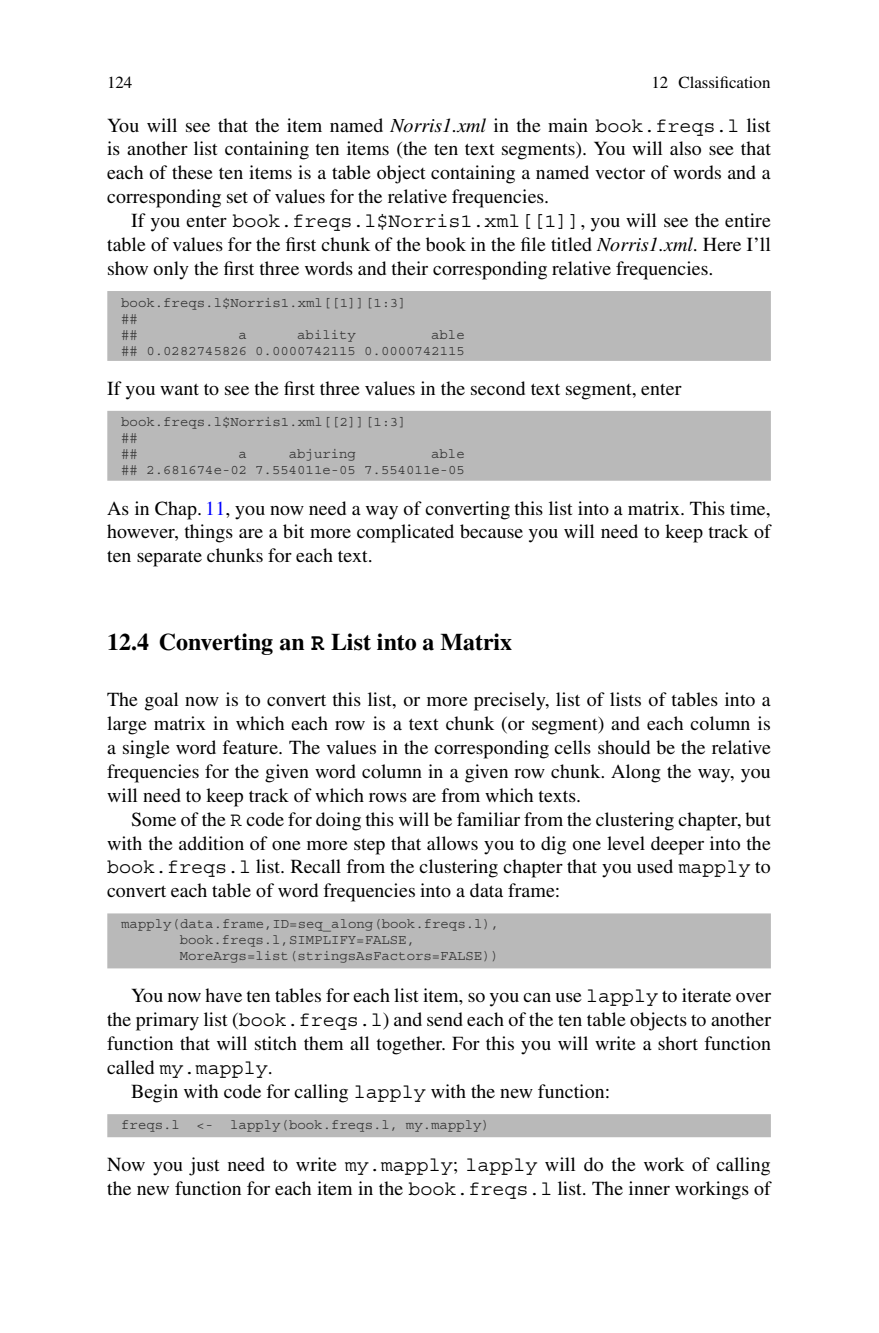
<style>
.page{position:relative;width:879px;height:1333px;background:#fff}
.page>*{position:absolute;margin:0;border:0;box-sizing:border-box;transform-origin:0 0}
.t1{font:700 24px "Times";color:#000}
.t2{font:20px/24px "Times";letter-spacing:.005em;color:#000;text-align:justify}
.t3{font:20px "Courier";color:#000}
.t4{font:17px "Times";letter-spacing:-.005em;color:#000}
.t5{font:14px/16px "Courier";color:#333}
.s1{font-style:italic}
.s2{font-family:"Courier"}
.s3{color:#00f}
.s4{font-family:"Times"}
</style>
<div class="page">
<div style="left:107px;top:291px;width:664px;height:70px;background:#b9b9b9"></div>
<div style="left:107px;top:411px;width:664px;height:69px;background:#b9b9b9"></div>
<div style="left:107px;top:913px;width:664px;height:55px;background:#b9b9b9"></div>
<div style="left:107px;top:1114px;width:664px;height:23px;background:#b9b9b9"></div>
<p class="t4" style="left:107px;top:76px;width:27px">124</p>
<p class="t4" style="left:651px;top:76px;width:120px">12 Classification</p>
<p class="t2" style="left:107px;top:115px;width:665px">You will see that the item named <span class="s1">Norris1.xml</span> in the main <span class="s2">book.freqs.l</span> list is another list containing ten items (the ten text segments). You will also see that each of these ten items is a table object containing a named vector of words and a corresponding set of values for the relative frequencies.</p>
<p class="t2" style="left:107px;top:210px;width:665px;text-indent:24px">If you enter <span class="s2">book.freqs.l$Norris1.xml[[1]]</span>, you will see the entire table of values for the first chunk of the book in the file titled <span class="s1">Norris1.xml</span>. Here I’ll show only the first three words and their corresponding relative frequencies.</p>
<p class="t5" style="left:121px;top:295px;width:287px">book.freqs.l$Norris1.xml[[1]][1:3] ##<br>##</p>
<p class="t5" style="left:239px;top:327px;width:10px">a</p>
<p class="t5" style="left:297px;top:327px;width:60px">ability</p>
<p class="t5" style="left:121px;top:327px;width:345px;text-align:right">able<br>## 0.0282745826 0.0000742115 0.0000742115</p>
<p class="t2" style="left:107px;top:378px;width:576px">If you want to see the first three values in the second text segment, enter</p>
<p class="t5" style="left:121px;top:415px;width:287px">book.freqs.l$Norris1.xml[[2]][1:3] ##<br>##</p>
<p class="t5" style="left:239px;top:447px;width:10px">a</p>
<p class="t5" style="left:289px;top:447px;width:69px">abjuring</p>
<p class="t5" style="left:121px;top:447px;width:345px;text-align:right">able<br>## 2.681674e-02 7.554011e-05 7.554011e-05</p>
<p class="t2" style="left:107px;top:498px;width:665px">As in Chap. <span class="s3">11</span>, you now need a way of converting this list into a matrix. This time, however, things are a bit more complicated because you will need to keep track of ten separate chunks for each text.</p>
<p class="t1" style="left:107px;top:633px;width:407px">12.4 Converting an <span class="s2">R</span> List into a Matrix</p>
<p class="t2" style="left:107px;top:689px;width:665px">The goal now is to convert this list, or more precisely, list of lists of tables into a large matrix in which each row is a text chunk (or segment) and each column is a single word feature. The values in the corresponding cells should be the relative frequencies for the given word column in a given row chunk. Along the way, you will need to keep track of which rows are from which texts.</p>
<p class="t2" style="left:107px;top:808px;width:665px;text-indent:24px">Some of the <span class="s2">R</span> code for doing this will be familiar from the clustering chapter, but with the addition of one more step that allows you to dig one level deeper into the <span class="s2">book.freqs.l</span> list. Recall from the clustering chapter that you used <span class="s2">mapply</span> to convert each table of word frequencies into a data frame:</p>
<p class="t5" style="left:180px;top:917px;width:321px;text-indent:-59px">mapply(data.frame,ID=seq_along(book.freqs.l), book.freqs.l,SIMPLIFY=FALSE,<br>MoreArgs=list(stringsAsFactors=FALSE))</p>
<p class="t2" style="left:107px;top:985px;width:665px;text-indent:24px">You now have ten tables for each list item, so you can use <span class="s2">lapply</span> to iterate over the primary list (<span class="s2">book.freqs.l</span>) and send each of the ten table objects to another function that will stitch them all together. For this you will write a short function</p>
<p class="t3" style="left:107px;top:1061px;width:167px"><span class="s4">called</span> my.mapply<span class="s4">.</span></p>
<p class="t2" style="left:131px;top:1081px;width:481px">Begin with code for calling <span class="s2">lapply</span> with the new function:</p>
<p class="t5" style="left:121px;top:1117px;width:370px">freqs.l &lt;- lapply(book.freqs.l, my.mapply)</p>
<p class="t2" style="left:107px;top:1154px;width:665px">Now you just need to write <span class="s2">my.mapply</span>; <span class="s2">lapply</span> will do the work of calling the new function for each item in the <span class="s2">book.freqs.l</span> list. The inner workings of</p>
</div>
